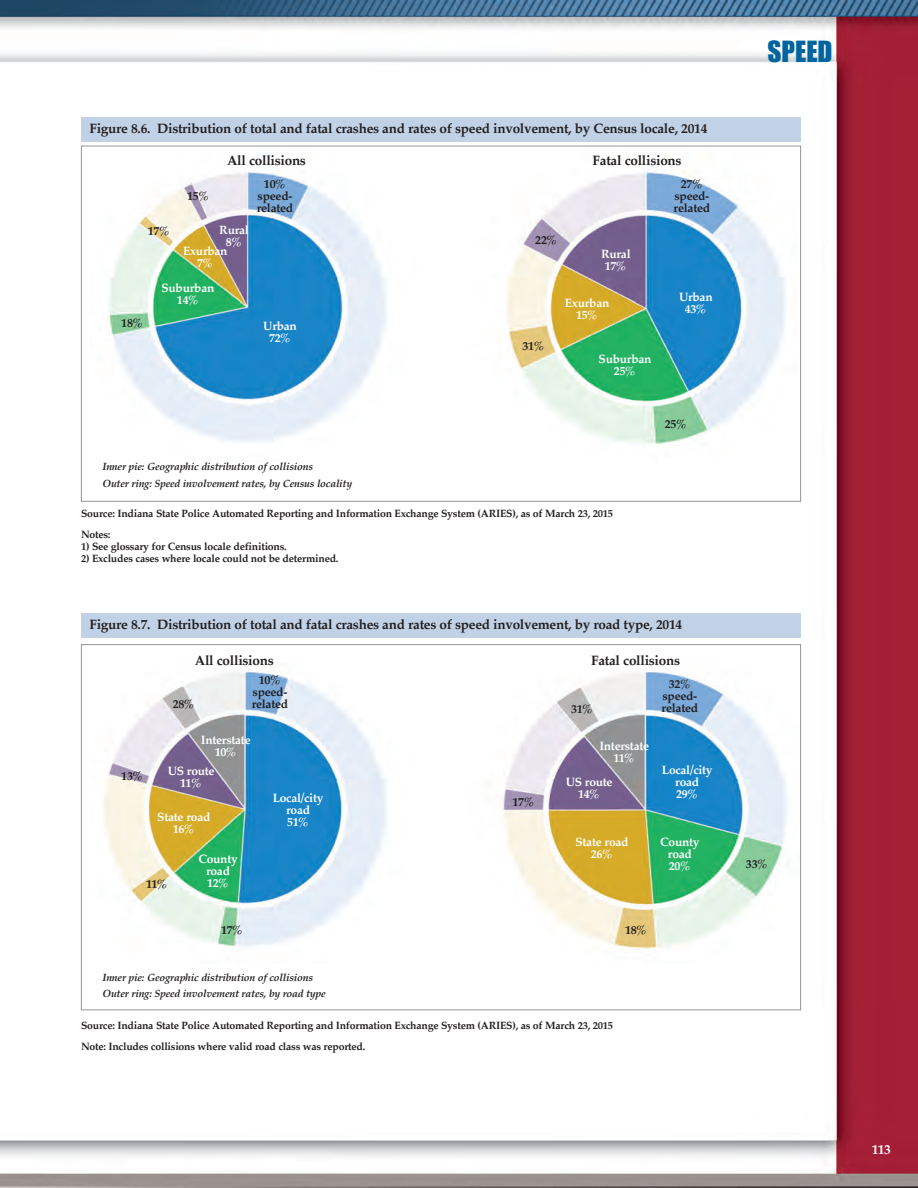
<style>
.page{position:relative;width:918px;height:1188px;background:#fff}
.page>*{position:absolute;margin:0;border:0;box-sizing:border-box;transform-origin:0 0}
.t1{font:27px "Impact";color:#00649e}
.t2{font:700 13.5px "Palatino";letter-spacing:-.02em;color:#231f20}
.t3{font:700 13.5px "Palatino";color:#fff}
.t4{font:700 12px/12px "Palatino";letter-spacing:-.02em;color:#fff;text-align:center}
.t5{font:700 12px/12px "Palatino";letter-spacing:-.02em;color:#231f20;text-align:center}
.t6{font:700 10.5px/21px "Palatino";letter-spacing:-.02em;color:#231f20}
.t7{font:italic 700 10.5px/18px "Palatino";letter-spacing:-.02em;color:#231f20}
</style>
<div class="page">
<img style="left:0;top:0;width:918px;height:1188px">
<div style="left:81px;top:117px;width:720px;height:24px;background:#c1d1e6"></div>
<div style="left:82px;top:146px;width:718px;height:355px;background:#fff"></div>
<img style="left:108px;top:169px;width:677px;height:276px">
<div style="left:82px;top:645px;width:718px;height:364px;background:#fff"></div>
<img style="left:103px;top:671px;width:686px;height:279px">
<div style="left:81px;top:614px;width:720px;height:24px;background:#c1d1e6"></div>
<p class="t2" style="left:90px;top:122px;width:619px">Figure 8.6. Distribution of total and fatal crashes and rates of speed involvement, by Census locale, 2014</p>
<p class="t5" style="left:148px;top:225px;width:24px">17%</p>
<p class="t5" style="left:187px;top:190px;width:24px">15%</p>
<p class="t2" style="left:227px;top:154px;width:80px">All collisions</p>
<p class="t2" style="left:593px;top:154px;width:90px">Fatal collisions</p>
<p class="t5" style="left:257px;top:178px;width:38px">10% speed&shy;related</p>
<p class="t5" style="left:674px;top:178px;width:38px">27% speed&shy;related</p>
<p class="t4" style="left:219px;top:225px;width:31px">Rural<br>8%</p>
<p class="t4" style="left:183px;top:245px;width:46px">Exurban<br>7%</p>
<p class="t5" style="left:535px;top:235px;width:24px">22%</p>
<p class="t4" style="left:601px;top:248px;width:31px">Rural<br>17%</p>
<p class="t5" style="left:121px;top:318px;width:24px">18%</p>
<p class="t4" style="left:161px;top:283px;width:55px">Suburban<br>14%</p>
<p class="t4" style="left:263px;top:321px;width:35px">Urban<br>72%</p>
<p class="t5" style="left:522px;top:341px;width:24px">31%</p>
<p class="t4" style="left:565px;top:298px;width:46px">Exurban<br>15%</p>
<p class="t4" style="left:599px;top:354px;width:54px">Suburban<br>25%</p>
<p class="t4" style="left:679px;top:292px;width:35px">Urban<br>43%</p>
<p class="t7" style="left:102px;top:457px;width:251px">Inner pie: Geographic distribution of collisions<br>Outer ring: Speed involvement rates, by Census locality</p>
<p class="t6" style="left:81px;top:503px;width:534px">Source: Indiana State Police Automated Reporting and Information Exchange System (ARIES), as of March 23, 2015<br>Notes:</p>
<p class="t6" style="left:81px;top:536px;width:207px">1) See glossary for Census locale definitions.</p>
<p class="t6" style="left:81px;top:548px;width:259px">2) Excludes cases where locale could not be determined.</p>
<p class="t5" style="left:665px;top:418px;width:24px">25%</p>
<p class="t2" style="left:90px;top:618px;width:594px">Figure 8.7. Distribution of total and fatal crashes and rates of speed involvement, by road type, 2014</p>
<p class="t2" style="left:195px;top:654px;width:80px">All collisions</p>
<p class="t2" style="left:591px;top:654px;width:90px">Fatal collisions</p>
<p class="t5" style="left:173px;top:699px;width:24px">28%</p>
<p class="t5" style="left:252px;top:675px;width:38px">10% speed&shy;related</p>
<p class="t5" style="left:662px;top:678px;width:38px">32% speed&shy;related</p>
<p class="t5" style="left:571px;top:703px;width:24px">31%</p>
<p class="t5" style="left:121px;top:771px;width:24px">13%</p>
<p class="t4" style="left:201px;top:734px;width:51px">Interstate<br>10%</p>
<p class="t4" style="left:168px;top:766px;width:48px">US route<br>11%</p>
<p class="t4" style="left:157px;top:812px;width:55px">State road<br>16%</p>
<p class="t5" style="left:146px;top:879px;width:23px">11%</p>
<p class="t4" style="left:198px;top:853px;width:41px">County road<br>12%</p>
<p class="t5" style="left:221px;top:925px;width:24px">17%</p>
<p class="t4" style="left:273px;top:793px;width:52px">Local/city road<br>51%</p>
<p class="t5" style="left:513px;top:796px;width:24px">17%</p>
<p class="t4" style="left:599px;top:741px;width:51px">Interstate<br>11%</p>
<p class="t4" style="left:566px;top:777px;width:48px">US route<br>14%</p>
<p class="t4" style="left:575px;top:836px;width:55px">State road<br>26%</p>
<p class="t4" style="left:662px;top:765px;width:52px">Local/city road<br>29%</p>
<p class="t4" style="left:660px;top:836px;width:41px">County road<br>20%</p>
<p class="t5" style="left:625px;top:925px;width:24px">18%</p>
<p class="t7" style="left:102px;top:969px;width:225px;line-height:16.5px">Inner pie: Geographic distribution of collisions<br>Outer ring: Speed involvement rates, by road type</p>
<p class="t6" style="left:81px;top:1015px;width:534px">Source: Indiana State Police Automated Reporting and Information Exchange System (ARIES), as of March 23, 2015<br>Note: Includes collisions where valid road class was reported.</p>
<h1 class="t1" style="left:768px;top:37px;width:66px">SPEED</h1>
<p class="t5" style="left:746px;top:859px;width:24px">33%</p>
<p class="t3" style="left:872px;top:1143px;width:21px">113</p>
</div>
